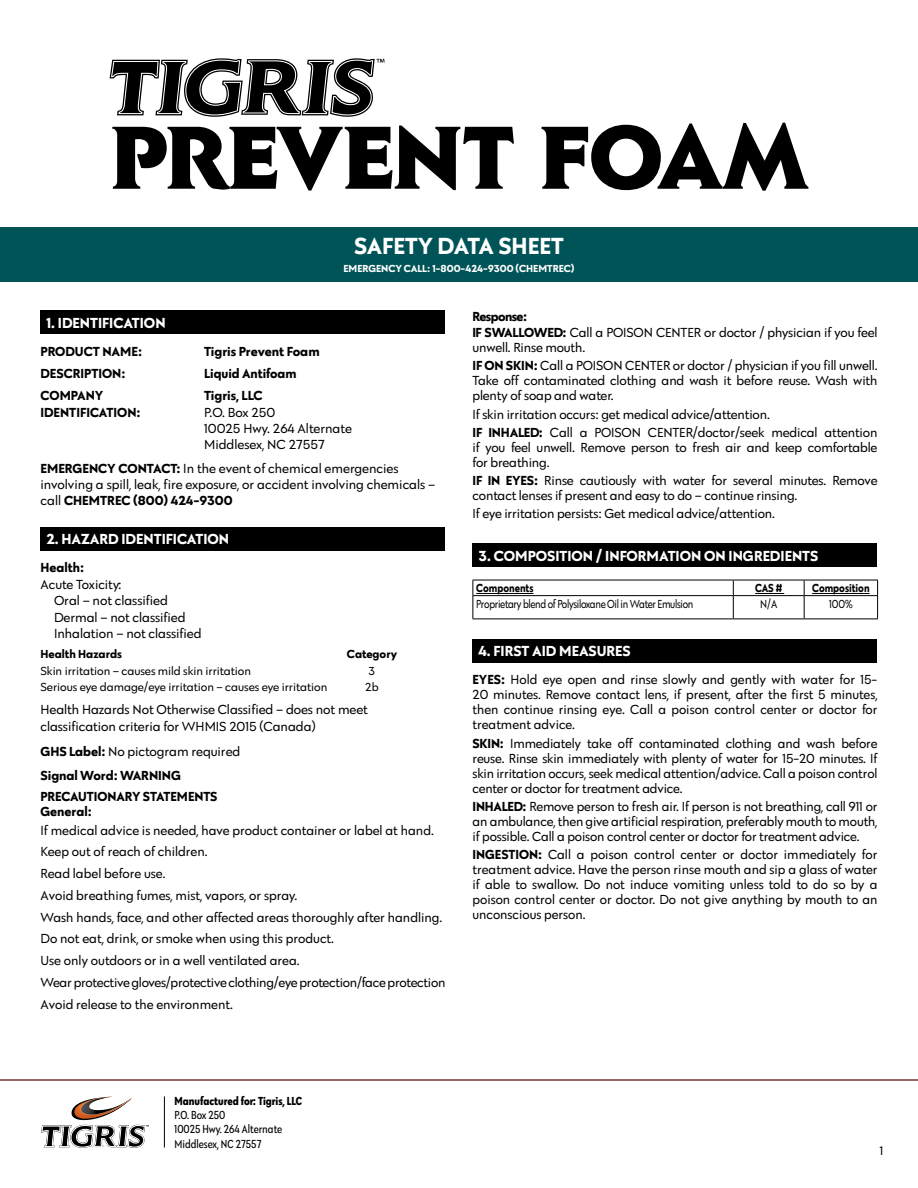
<style>
.page{position:relative;width:918px;height:1188px;background:#fff}
.page>*{position:absolute;margin:0;border:0;box-sizing:border-box;transform-origin:0 0}
.t1{font:700 24px "Galatea";color:#fff}
.t2{font:700 15px "Galatea";color:#fff}
.t3{font:13.5px/15px "Galatea";letter-spacing:-.01em;color:#000}
.t4{font:700 13.5px/16.2px "Galatea";color:#000}
.t5{font:12.75px "Galatea";color:#000}
.t6{font:12px "Galatea";letter-spacing:-.005em;color:#000}
.t7{font:condensed 12px/14.4px "Galatea";color:#000}
.t8{font:12px "Galatea";letter-spacing:-.03em;color:#000;scale:.83 1}
.t9{font:700 condensed 12px "Galatea";color:#000}
.t10{font:700 12px "Galatea";color:#000;scale:.85 1}
.t11{font:700 12px "Galatea";color:#000}
.t12{font:12px "Galatea";letter-spacing:-.005em;color:#000;scale:.85 1}
.t13{font:700 10.5px "Galatea";color:#fff}
.s1{font-weight:700}
.s2{font-weight:400}
</style>
<div class="page">
<hr style="left:0;top:1079px;width:918px;height:2px;background:#703331">
<svg style="left:41px;top:1096px;width:108px;height:52px"></svg>
<hr style="left:164px;top:1096px;width:1px;height:52px;background:#000">
<div style="left:0;top:228px;width:918px;height:54px;background:#005356"></div>
<div style="left:40px;top:310px;width:406px;height:24px;background:#000"></div>
<div style="left:40px;top:527px;width:406px;height:23px;background:#000"></div>
<div style="left:472px;top:544px;width:406px;height:23px;background:#000"></div>
<hr style="left:472px;top:580px;width:261px;height:1px;background:#000">
<hr style="left:733px;top:580px;width:71px;height:1px;background:#000">
<hr style="left:804px;top:580px;width:74px;height:1px;background:#000">
<hr style="left:472px;top:595px;width:261px;height:1px;background:#000">
<svg style="left:472px;top:580px;width:1px;height:39px"></svg>
<hr style="left:733px;top:595px;width:71px;height:1px;background:#000">
<svg style="left:733px;top:580px;width:1px;height:39px"></svg>
<hr style="left:804px;top:595px;width:74px;height:1px;background:#000">
<svg style="left:804px;top:580px;width:1px;height:39px"></svg>
<svg style="left:877px;top:580px;width:1px;height:39px"></svg>
<hr style="left:472px;top:619px;width:261px;height:1px;background:#000">
<hr style="left:733px;top:619px;width:71px;height:1px;background:#000">
<hr style="left:804px;top:619px;width:74px;height:1px;background:#000">
<hr style="left:476px;top:593px;width:58px;height:1px;background:#000">
<svg style="left:755px;top:593px;width:29px;height:1px"></svg>
<hr style="left:812px;top:593px;width:58px;height:1px;background:#000">
<div style="left:472px;top:639px;width:406px;height:23px;background:#000"></div>
<svg style="left:110px;top:58px;width:275px;height:59px"></svg>
<svg style="left:112px;top:126px;width:402px;height:65px"></svg>
<svg style="left:542px;top:123px;width:266px;height:68px"></svg>
<h1 class="t1" style="left:354px;top:230px;width:211px">SAFETY DATA SHEET</h1>
<p class="t13" style="left:343px;top:262px;width:233px">EMERGENCY CALL: 1-800-424-9300 (CHEMTREC)</p>
<p class="t2" style="left:46px;top:313px;width:121px">1. IDENTIFICATION</p>
<p class="t4" style="left:40px;top:343px;width:103px">Product Name:</p>
<p class="t4" style="left:204px;top:343px;width:117px">Tigris Prevent Foam</p>
<p class="t4" style="left:40px;top:365px;width:48px">Description</p>
<p class="t4" style="left:121px;top:365px;width:6px">:</p>
<p class="t4" style="left:204px;top:365px;width:94px">Liquid Antifoam</p>
<p class="t4" style="left:40px;top:387px;width:64px">Company<br>Identification</p>
<p class="t4" style="left:204px;top:387px;width:60px">Tigris, LLC</p>
<p class="t3" style="left:204px;top:404px;width:149px;line-height:16.2px">P.O. Box 250<br>10025 Hwy. 264 Alternate<br>Middlesex, NC 27557</p>
<p class="t3" style="left:40px;top:460px;width:396px;line-height:16.2px"><span class="s1">EMERGENCY CONTACT:</span> In the event of chemical emergencies involving a spill, leak, fire exposure, or accident involving chemicals – call <span class="s1">CHEMTREC (800) 424-9300</span></p>
<p class="t2" style="left:46px;top:529px;width:184px">2. HAZARD IDENTIFICATION</p>
<p class="t4" style="left:40px;top:559px;width:45px">Health:</p>
<p class="t3" style="left:54px;top:576px;width:149px;line-height:16.5px;text-indent:-14px">Acute Toxicity:<br>Oral – not classified<br>Dermal – not classified<br>Inhalation – not classified</p>
<p class="t11" style="left:40px;top:646px;width:83px">Health Hazards</p>
<p class="t11" style="left:347px;top:646px;width:52px">Category</p>
<p class="t6" style="left:40px;top:663px;width:212px">Skin irritation – causes mild skin irritation</p>
<p class="t6" style="left:369px;top:663px;width:8px">3</p>
<p class="t6" style="left:41px;top:679px;width:288px">Serious eye damage/eye irritation – causes eye irritation</p>
<p class="t6" style="left:365px;top:679px;width:15px">2b</p>
<p class="t3" style="left:40px;top:701px;width:329px;line-height:16.5px">Health Hazards Not Otherwise Classified – does not meet classification criteria for WHMIS 2015 (Canada)</p>
<p class="t4" style="left:40px;top:740px;width:201px;line-height:23.2px">GHS Label: <span class="s2">No pictogram required<br></span>Signal Word: WARNING</p>
<p class="t4" style="left:40px;top:789px;width:178px;line-height:15px">PRECAUTIONARY STATEMENTS<br>General:</p>
<p class="t3" style="left:40px;top:819px;width:407px;line-height:21.8px">If medical advice is needed, have product container or label at hand.<br>Keep out of reach of children.<br>Read label before use.<br>Avoid breathing fumes, mist, vapors, or spray.<br>Wash hands, face, and other affected areas thoroughly after handling.<br>Do not eat, drink, or smoke when using this product.<br>Use only outdoors or in a well ventilated area.<br>Wear protective gloves/protective clothing/eye protection/face protection Avoid release to the environment.</p>
<p class="t4" style="left:137px;top:404px;width:6px">:</p>
<p class="t3" style="left:472px;top:307px;width:407px;line-height:16.6px"><span class="s1">Response:<br>IF SWALLOWED:</span> Call a POISON CENTER or doctor / physician if you feel</p>
<p class="t3" style="left:472px;top:338px;width:407px;line-height:18.3px">unwell. Rinse mouth.<br><span class="s1">IF ON SKIN:</span> Call a POISON CENTER or doctor / physician if you fill unwell.</p>
<p class="t3" style="left:472px;top:373px;width:406px">Take off contaminated clothing and wash it before reuse. Wash with plenty of soap and water.</p>
<p class="t3" style="left:472px;top:405px;width:406px;line-height:18.3px">If skin irritation occurs: get medical advice/attention.<br><span class="s1">IF INHALED:</span> Call a POISON CENTER/doctor/seek medical attention</p>
<p class="t3" style="left:472px;top:439px;width:406px">if you feel unwell. Remove person to fresh air and keep comfortable for breathing.</p>
<p class="t3" style="left:472px;top:473px;width:407px"><span class="s1">IF IN EYES:</span> Rinse cautiously with water for several minutes. Remove contact lenses if present and easy to do – continue rinsing.</p>
<p class="t3" style="left:472px;top:506px;width:304px">If eye irritation persists: Get medical advice/attention.</p>
<p class="t2" style="left:478px;top:546px;width:340px">3. COMPOSITION / INFORMATION ON INGREDIENTS</p>
<p class="t10" style="left:476px;top:580px;width:69px">Components</p>
<p class="t10" style="left:755px;top:580px;width:34px">CAS #</p>
<p class="t10" style="left:812px;top:580px;width:69px">Composition</p>
<p class="t8" style="left:476px;top:596px;width:263px">Proprietary blend of Polysiloxane Oil in Water Emulsion</p>
<p class="t12" style="left:760px;top:596px;width:22px">N/A</p>
<p class="t12" style="left:829px;top:596px;width:29px">100%</p>
<p class="t2" style="left:478px;top:641px;width:153px">4. FIRST AID MEASURES</p>
<p class="t3" style="left:472px;top:672px;width:407px;text-align:justify"><span class="s1">EYES:</span> Hold eye open and rinse slowly and gently with water for 15- 20 minutes. Remove contact lens, if present, after the first 5 minutes, then continue rinsing eye. Call a poison control center or doctor for treatment advice.</p>
<p class="t3" style="left:472px;top:735px;width:407px;text-align:justify"><span class="s1">SKIN:</span> Immediately take off contaminated clothing and wash before reuse. Rinse skin immediately with plenty of water for 15-20 minutes. If skin irritation occurs, seek medical attention/advice. Call a poison control center or doctor for treatment advice.</p>
<p class="t3" style="left:472px;top:799px;width:407px;text-align:justify"><span class="s1">INHALED:</span> Remove person to fresh air. If person is not breathing, call 911 or an ambulance, then give artificial respiration, preferably mouth to mouth, if possible. Call a poison control center or doctor for treatment advice.</p>
<p class="t3" style="left:472px;top:847px;width:407px;text-align:justify"><span class="s1">INGESTION:</span> Call a poison control center or doctor immediately for treatment advice. Have the person rinse mouth and sip a glass of water if able to swallow. Do not induce vomiting unless told to do so by a poison control center or doctor. Do not give anything by mouth to an unconscious person.</p>
<p class="t9" style="left:175px;top:1093px;width:129px">Manufactured for: Tigris, LLC</p>
<p class="t7" style="left:175px;top:1107px;width:109px">P.O. Box 250<br>10025 Hwy. 264 Alternate<br>Middlesex, NC 27557</p>
<p class="t5" style="left:880px;top:1142px;width:5px">1</p>
</div>
